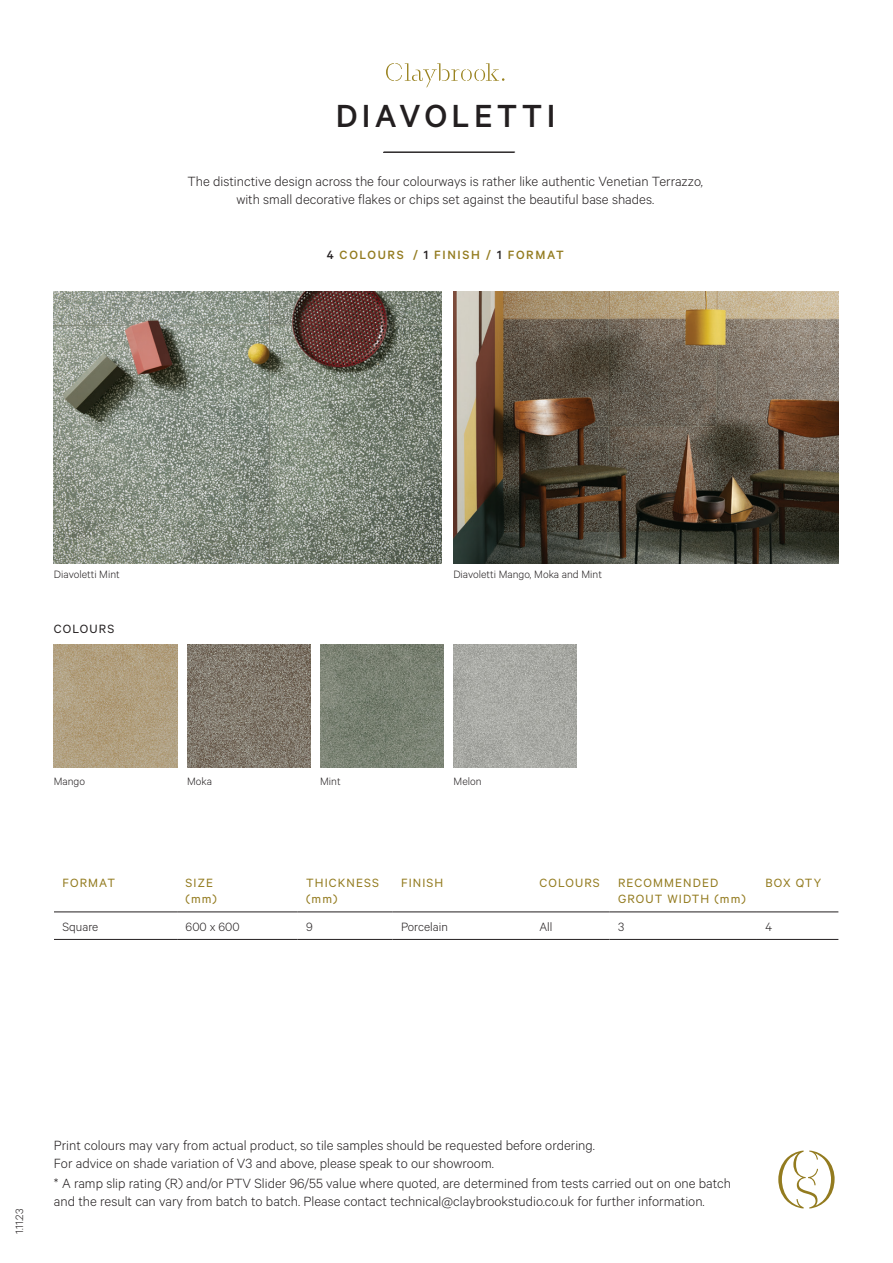
<style>
.page{position:relative;width:893px;height:1263px;background:#fff}
.page>*{position:absolute;margin:0;border:0;box-sizing:border-box;transform-origin:0 0}
.t1{font:500 36px "Calibre";letter-spacing:.12em;color:#231f20}
.Paragraph_left{font:300 15px/18px "Calibre";color:#231f20}
.Top_text{font:300 15px/18px "Calibre";color:#231f20;text-align:center}
.Table_Header{font:13.5px/16.2px "Calibre";letter-spacing:.08em;color:#937b1f}
.Table_contents{font:300 13.5px "Calibre";color:#231f20}
.Colours_title{font:500 13.5px "Calibre";letter-spacing:.12em;color:#937b1f}
.Cut_out_title{font:13.5px "Calibre";letter-spacing:.08em;color:#231f20}
.Image_credit{font:300 12px "Calibre";color:#231f20}
.Date{font:300 12px "Calibre";color:#231f20}
.s1{color:#231f20}
</style>
<div class="page">
<svg style="left:778px;top:1150px;width:57px;height:58px"></svg>
<hr style="left:384px;top:152px;width:131px;height:1px;background:#231f20">
<svg style="left:386px;top:63px;width:118px;height:24px"></svg>
<hr style="left:383px;top:152px;width:131px;height:1px;background:#231f20">
<img style="left:54px;top:291px;width:387px;height:272px">
<hr style="left:54px;top:911px;width:123px;height:1px;background:#231f20">
<hr style="left:177px;top:911px;width:121px;height:1px;background:#231f20">
<hr style="left:298px;top:911px;width:95px;height:1px;background:#231f20">
<hr style="left:393px;top:911px;width:138px;height:1px;background:#231f20">
<hr style="left:531px;top:911px;width:79px;height:1px;background:#231f20">
<hr style="left:610px;top:911px;width:147px;height:1px;background:#231f20">
<hr style="left:757px;top:911px;width:81px;height:1px;background:#231f20">
<hr style="left:54px;top:939px;width:123px;height:1px;background:#231f20">
<hr style="left:177px;top:939px;width:121px;height:1px;background:#231f20">
<hr style="left:298px;top:939px;width:95px;height:1px;background:#231f20">
<hr style="left:393px;top:939px;width:138px;height:1px;background:#231f20">
<hr style="left:531px;top:939px;width:79px;height:1px;background:#231f20">
<hr style="left:610px;top:939px;width:147px;height:1px;background:#231f20">
<hr style="left:757px;top:939px;width:81px;height:1px;background:#231f20">
<img style="left:187px;top:644px;width:124px;height:123px">
<img style="left:54px;top:644px;width:123px;height:123px">
<img style="left:453px;top:291px;width:386px;height:272px">
<img style="left:454px;top:644px;width:123px;height:123px">
<img style="left:320px;top:644px;width:124px;height:123px">
<p class="t1" style="left:336px;top:95px;width:221px">DIAVOLETTI</p>
<p class="Top_text" style="left:187px;top:172px;width:517px">The distinctive design across the four colourways is rather like authentic Venetian Terrazzo, with small decorative flakes or chips set against the beautiful base shades.</p>
<p class="Colours_title" style="left:327px;top:247px;width:239px"><span class="s1">4</span> COLOURS / <span class="s1">1</span> FINISH / <span class="s1">1</span> FORMAT</p>
<p class="Image_credit" style="left:54px;top:567px;width:67px">Diavoletti Mint</p>
<p class="Cut_out_title" style="left:54px;top:621px;width:62px">COLOURS</p>
<p class="Image_credit" style="left:54px;top:774px;width:33px">Mango</p>
<p class="Image_credit" style="left:187px;top:774px;width:26px">Moka</p>
<p class="Image_credit" style="left:453px;top:567px;width:150px">Diavoletti Mango, Moka and Mint</p>
<p class="Image_credit" style="left:320px;top:774px;width:22px">Mint</p>
<p class="Image_credit" style="left:454px;top:774px;width:29px">Melon</p>
<p class="Table_Header" style="left:63px;top:874px;width:54px">FORMAT</p>
<p class="Table_Header" style="left:186px;top:874px;width:33px">SIZE (mm)</p>
<p class="Table_Header" style="left:306px;top:874px;width:74px">THICKNESS (mm)</p>
<p class="Table_Header" style="left:401px;top:874px;width:44px">FINISH</p>
<p class="Table_Header" style="left:539px;top:874px;width:62px">COLOURS</p>
<p class="Table_Header" style="left:618px;top:874px;width:129px">RECOMMENDED<br>GROUT WIDTH (mm)</p>
<p class="Table_Header" style="left:765px;top:874px;width:57px">BOX QTY</p>
<p class="Table_contents" style="left:63px;top:919px;width:37px">Square</p>
<p class="Table_contents" style="left:186px;top:919px;width:56px">600 x 600</p>
<p class="Table_contents" style="left:306px;top:919px;width:8px">9</p>
<p class="Table_contents" style="left:401px;top:919px;width:48px">Porcelain</p>
<p class="Table_contents" style="left:539px;top:919px;width:15px">All</p>
<p class="Table_contents" style="left:618px;top:919px;width:8px">3</p>
<p class="Table_contents" style="left:765px;top:919px;width:8px">4</p>
<p class="Date" style="left:12px;top:1234px;width:27px;rotate:-90deg">1.11.23</p>
<p class="Paragraph_left" style="left:54px;top:1135px;width:542px">Print colours may vary from actual product, so tile samples should be requested before ordering.</p>
<p class="Paragraph_left" style="left:54px;top:1153px;width:441px">For advice on shade variation of V3 and above, please speak to our showroom.</p>
<p class="Paragraph_left" style="left:54px;top:1174px;width:679px">* A ramp slip rating (R) and/or PTV Slider 96/55 value where quoted, are determined from tests carried out on one batch and the result can vary from batch to batch. Please contact technical@claybrookstudio.co.uk for further information.</p>
</div>
